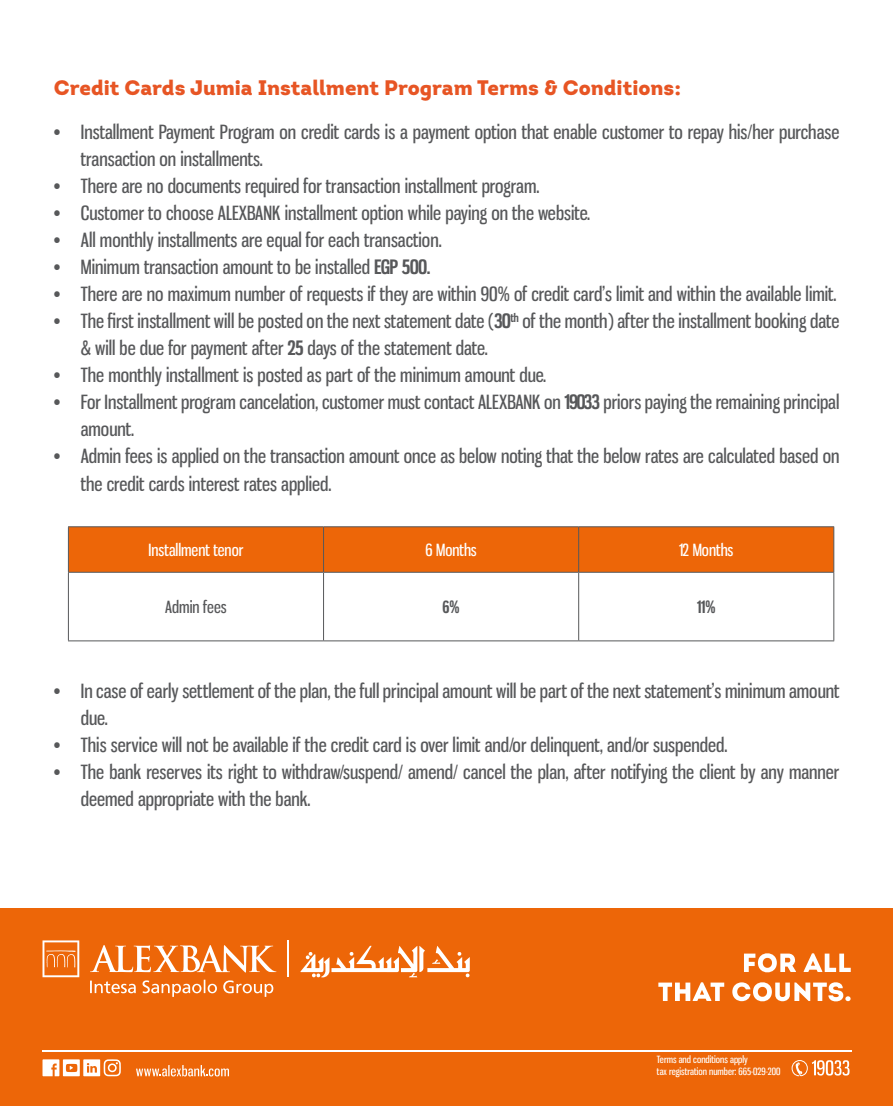
<style>
.page{position:relative;width:893px;height:1106px;background:#fff}
.page>*{position:absolute;margin:0;border:0;box-sizing:border-box;transform-origin:0 0}
.t1{font:900 21px "Intro";color:#e75524}
.t2{font:19.5px/27px "Gnuolane Rg";color:#57585a}
.t3{font:16.5px "Gnuolane";color:#fff}
.t4{font:16.5px "Gnuolane";color:#57585a}
.t5{font:700 16.5px "Gnuolane Rg";color:#57585a}
.t6{font:9.9px "Gnuolane Rg";color:#fff}
.s1{font-family:"Gnuolane";font-weight:700}
</style>
<div class="page">
<div style="left:0;top:908px;width:893px;height:198px;background:#ed6608"></div>
<hr style="left:42px;top:1050px;width:810px;height:1px;background:#fff">
<svg style="left:43px;top:1059px;width:78px;height:17px"></svg>
<hr style="left:288px;top:940px;width:1px;height:37px;background:#fff">
<svg style="left:300px;top:945px;width:170px;height:32px"></svg>
<svg style="left:90px;top:945px;width:186px;height:27px"></svg>
<svg style="left:43px;top:940px;width:36px;height:37px"></svg>
<svg style="left:90px;top:979px;width:183px;height:17px"></svg>
<svg style="left:136px;top:1065px;width:93px;height:11px"></svg>
<svg style="left:792px;top:1060px;width:57px;height:16px"></svg>
<svg style="left:658px;top:982px;width:66px;height:19px"></svg>
<svg style="left:732px;top:953px;width:119px;height:49px"></svg>
<div style="left:69px;top:527px;width:764px;height:45px;background:#ed6608"></div>
<hr style="left:68px;top:526px;width:256px;height:1px;background:#57585a">
<hr style="left:68px;top:527px;width:1px;height:45px;background:#57585a">
<hr style="left:324px;top:526px;width:255px;height:1px;background:#57585a">
<hr style="left:323px;top:527px;width:1px;height:45px;background:#57585a">
<hr style="left:579px;top:526px;width:255px;height:1px;background:#57585a">
<hr style="left:578px;top:527px;width:1px;height:45px;background:#57585a">
<hr style="left:833px;top:527px;width:1px;height:45px;background:#57585a">
<hr style="left:68px;top:572px;width:256px;height:1px;background:#57585a">
<hr style="left:68px;top:572px;width:1px;height:68px;background:#57585a">
<hr style="left:324px;top:572px;width:255px;height:1px;background:#57585a">
<hr style="left:323px;top:572px;width:1px;height:68px;background:#57585a">
<hr style="left:579px;top:572px;width:255px;height:1px;background:#57585a">
<hr style="left:578px;top:572px;width:1px;height:68px;background:#57585a">
<hr style="left:833px;top:572px;width:1px;height:68px;background:#57585a">
<hr style="left:68px;top:640px;width:256px;height:1px;background:#57585a">
<hr style="left:324px;top:640px;width:255px;height:1px;background:#57585a">
<hr style="left:579px;top:640px;width:255px;height:1px;background:#57585a">
<p class="t1" style="left:54px;top:74px;width:629px">Credit Cards Jumia Installment Program Terms &amp; Conditions:</p>
<p class="t2" style="left:81px;top:118px;width:760px;text-indent:-27px">• Installment Payment Program on credit cards is a payment option that enable customer to repay his/her purchase transaction on installments.</p>
<p class="t2" style="left:54px;top:172px;width:487px">• There are no documents required for transaction installment program.</p>
<p class="t2" style="left:54px;top:199px;width:538px">• Customer to choose ALEXBANK installment option while paying on the website.</p>
<p class="t2" style="left:54px;top:226px;width:389px">• All monthly installments are equal for each transaction.</p>
<p class="t2" style="left:54px;top:253px;width:378px">• Minimum transaction amount to be installed <span class="s1">EGP 500.</span></p>
<p class="t2" style="left:54px;top:280px;width:784px">• There are no maximum number of requests if they are within 90% of credit card’s limit and within the available limit.</p>
<p class="t2" style="left:81px;top:307px;width:760px;text-indent:-27px">• The first installment will be posted on the next statement date (<span class="s1">30</span><sup>th</sup> of the month) after the installment booking date &amp; will be due for payment after <span class="s1">25</span> days of the statement date.</p>
<p class="t2" style="left:54px;top:361px;width:494px">• The monthly installment is posted as part of the minimum amount due.</p>
<p class="t2" style="left:81px;top:388px;width:760px;text-indent:-27px">• For Installment program cancelation, customer must contact ALEXBANK on <span class="s1">19033</span> priors paying the remaining principal amount.</p>
<p class="t2" style="left:81px;top:442px;width:760px;text-indent:-27px">• Admin fees is applied on the transaction amount once as below noting that the below rates are calculated based on the credit cards interest rates applied.</p>
<p class="t3" style="left:149px;top:538px;width:96px">Installment tenor</p>
<p class="t3" style="left:425px;top:538px;width:53px">6 Months</p>
<p class="t3" style="left:679px;top:538px;width:56px">12 Months</p>
<p class="t4" style="left:165px;top:595px;width:63px">Admin fees</p>
<p class="t5" style="left:443px;top:597px;width:19px">6%</p>
<p class="t5" style="left:697px;top:597px;width:20px">11%</p>
<p class="t2" style="left:81px;top:677px;width:760px;text-indent:-27px">• In case of early settlement of the plan, the full principal amount will be part of the next statement’s minimum amount due.</p>
<p class="t2" style="left:54px;top:731px;width:675px">• This service will not be available if the credit card is over limit and/or delinquent, and/or suspended.</p>
<p class="t2" style="left:81px;top:758px;width:760px;text-indent:-27px">• The bank reserves its right to withdraw/suspend/ amend/ cancel the plan, after notifying the client by any manner deemed appropriate with the bank.</p>
<p class="t6" style="left:657px;top:1053px;width:92px">Terms and conditions apply</p>
<p class="t6" style="left:657px;top:1065px;width:125px">tax registration number: 665-029-200</p>
</div>
